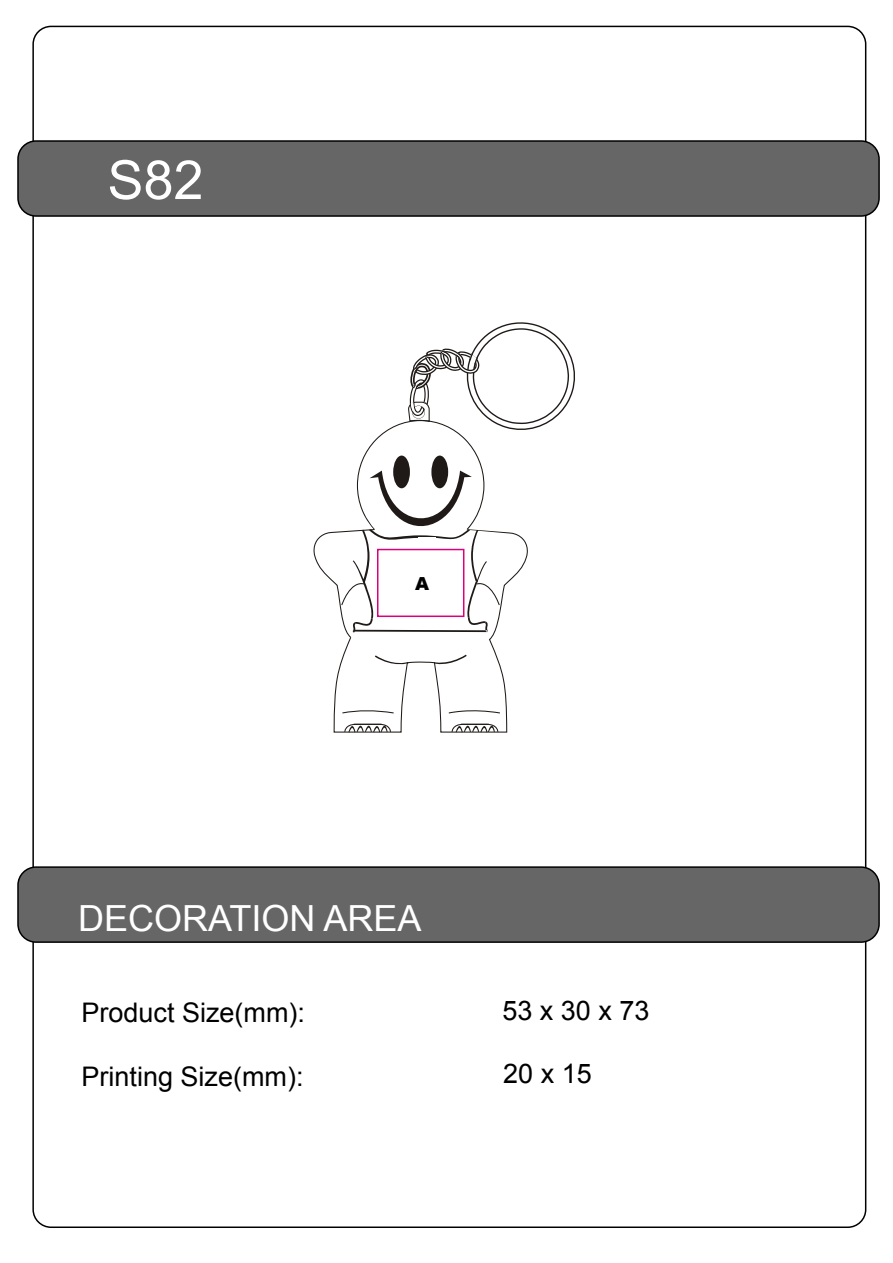
<style>
.page{position:relative;width:893px;height:1263px;background:#fff}
.page>*{position:absolute;margin:0;border:0;box-sizing:border-box;transform-origin:0 0}
.t1{font:54px "Arial";color:#fff}
.t2{font:36px "Arial";color:#fff}
.t3{font:27px "Arial";color:#000}
.t4{font:900 18px "Arial";color:#000}
</style>
<div class="page">
<div style="left:18px;top:141px;width:861px;height:75px;background:#666;border-radius:18px"></div>
<div style="left:17px;top:140px;width:863px;height:77px;border:2px solid #000;border-radius:18px"></div>
<div style="left:18px;top:867px;width:861px;height:75px;background:#666;border-radius:18px"></div>
<div style="left:17px;top:866px;width:863px;height:77px;border:2px solid #000;border-radius:18px"></div>
<svg style="left:408px;top:322px;width:167px;height:108px"></svg>
<svg style="left:313px;top:420px;width:215px;height:313px"></svg>
<div style="left:393px;top:456px;width:17px;height:32px;background:#1f1a17;border-radius:50%"></div>
<div style="left:431px;top:456px;width:17px;height:32px;background:#1f1a17;border-radius:50%"></div>
<svg style="left:341px;top:471px;width:159px;height:162px"></svg>
<div style="left:418px;top:537px;width:18px;height:93px;background:#fff"></div>
<svg style="left:434px;top:655px;width:33px;height:12px"></svg>
<svg style="left:375px;top:655px;width:34px;height:13px"></svg>
<svg style="left:342px;top:709px;width:52px;height:23px"></svg>
<svg style="left:449px;top:710px;width:51px;height:22px"></svg>
<div style="left:377px;top:549px;width:87px;height:68px;border:2px solid #dc007b"></div>
<h1 class="t1" style="left:108px;top:145px;width:98px">S82</h1>
<p class="t4" style="left:415px;top:570px;width:16px">A</p>
<h2 class="t2" style="left:78px;top:895px;width:345px">DECORATION AREA</h2>
<p class="t3" style="left:81px;top:994px;width:225px">Product Size(mm):</p>
<p class="t3" style="left:81px;top:1059px;width:224px">Printing Size(mm):</p>
<p class="t3" style="left:502px;top:993px;width:149px">53 x 30 x 73</p>
<p class="t3" style="left:503px;top:1056px;width:90px">20 x 15</p>
</div>
